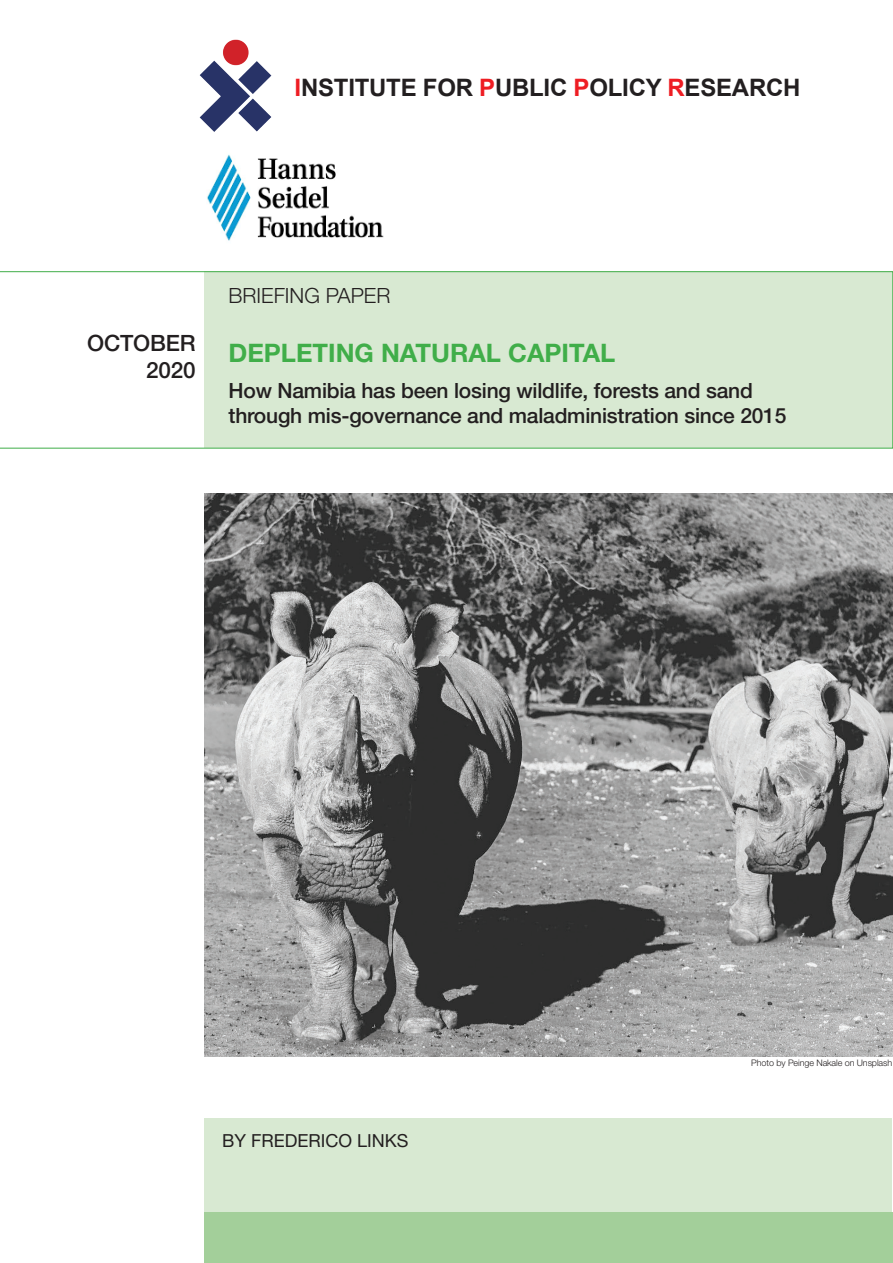
<style>
.page{position:relative;width:893px;height:1263px;background:#fff}
.page>*{position:absolute;margin:0;border:0;box-sizing:border-box;transform-origin:0 0}
.t1{font:700 25.5px "Helvetica Neue LT Std";color:#40ae49}
.t2{font:700 24px "Arial";letter-spacing:-.01em;color:#231f20}
.t3{font:500 22.5px/27px "Helvetica Neue LT Std";letter-spacing:-.01em;color:#231f20;text-align:right}
.t4{font:500 21px/25.2px "Helvetica Neue LT Std";letter-spacing:-.01em;color:#231f20}
.t5{font:300 21px "Helvetica Neue LT Std";color:#231f20}
.t6{font:18px "Helvetica Neue LT Std";color:#231f20}
.t7{font:300 9px "Helvetica Neue LT Std";letter-spacing:-.01em;color:#231f20}
.s1{color:#ee1d23}
</style>
<div class="page">
<img style="left:200px;top:39px;width:72px;height:93px">
<img style="left:207px;top:154px;width:177px;height:87px">
<svg style="left:0;top:271px;width:893px;height:177px"></svg>
<div style="left:204px;top:1118px;width:688px;height:95px;background:#d8e9d2"></div>
<div style="left:204px;top:1213px;width:689px;height:50px;background:#a3cf9a"></div>
<img style="left:204px;top:493px;width:689px;height:563px">
<p class="t2" style="left:295px;top:71px;width:507px"><span class="s1">I</span>NSTITUTE FOR <span class="s1">P</span>UBLIC <span class="s1">P</span>OLICY <span class="s1">R</span>ESEARCH</p>
<p class="t3" style="left:87px;top:329px;width:110px">october<br>2020</p>
<p class="t5" style="left:229px;top:283px;width:163px">BRIEFING PAPER</p>
<p class="t1" style="left:229px;top:337px;width:388px">DEPLETING NATURAL CAPITAL</p>
<p class="t4" style="left:229px;top:377px;width:559px">How Namibia has been losing wildlife, forests and sand through mis-governance and maladministration since 2015</p>
<p class="t6" style="left:222px;top:1130px;width:188px">BY FREDERICO LINKS</p>
<p class="t7" style="left:751px;top:1057px;width:142px">Photo by Peinge Nakale on Unsplash</p>
</div>
